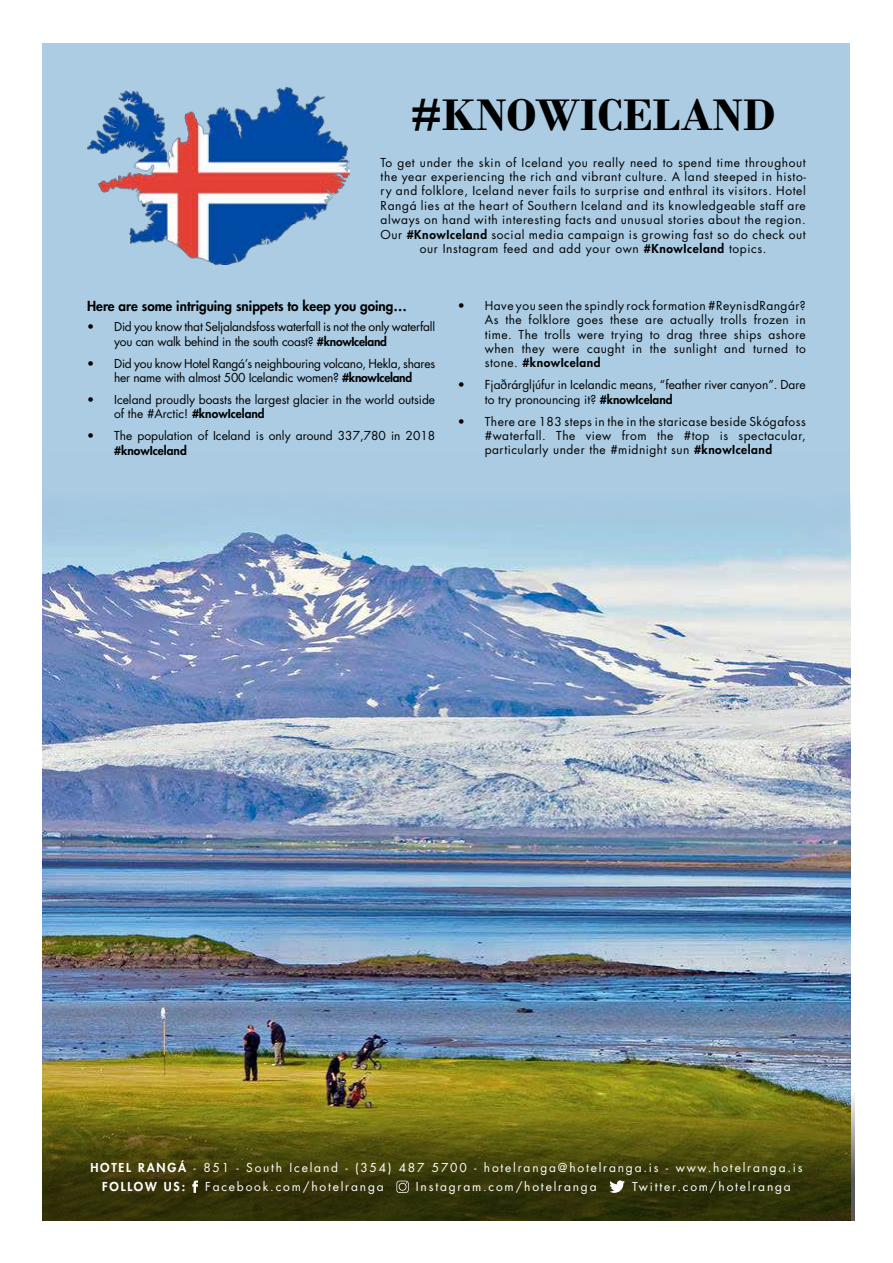
<style>
.page{position:relative;width:893px;height:1263px;background:#fff}
.page>*{position:absolute;margin:0;border:0;box-sizing:border-box;transform-origin:0 0}
.t1{font:700 46.5px "Bodoni";color:#000}
.t2{font:800 13.5px "Futura Std";color:#000}
.t3{font:12px/14.4px "Futura Std";letter-spacing:.04em;color:#000;text-align:justify}
.t4{font:12px/14.4px "Futura Std";color:#000}
.t5{font:12px/14.4px "Futura Std";letter-spacing:-.02em;color:#000}
.t6{font:12px/19.5px "Futura Std";letter-spacing:.15em;color:#fff}
.t7{font:800 12px "Futura Std";color:#000}
.t8{font:800 12px "Futura Std";color:#fff}
.s1{font-weight:800}
</style>
<div class="page">
<div style="left:43px;top:43px;width:807px;height:1177px;background:#abcce3"></div>
<img style="left:43px;top:530px;width:807px;height:446px">
<img style="left:43px;top:976px;width:812px;height:244px">
<svg style="left:192px;top:1180px;width:6px;height:13px"></svg>
<svg style="left:396px;top:1181px;width:13px;height:12px"></svg>
<svg style="left:609px;top:1180px;width:16px;height:13px"></svg>
<img style="left:87px;top:87px;width:263px;height:177px">
<h1 class="t1" style="left:411px;top:87px;width:154px">#KNOWIC</h1>
<h1 class="t1" style="left:623px;top:87px;width:154px">ELAND</h1>
<p class="t3" style="left:381px;top:155px;width:427px;text-align:center">To get under the skin of Iceland you really need to spend time throughout the year experiencing the rich and vibrant culture. A land steeped in histo&shy;ry and folklore, Iceland never fails to surprise and enthral its visitors. Hotel Rangá lies at the heart of Southern Iceland and its knowledgeable staff are always on hand with interesting facts and unusual stories about the region.<br>Our <span class="s1">#KnowIceland</span> social media campaign is growing fast so do check out our Instagram feed and add your own <span class="s1">#KnowIceland</span> topics.</p>
<p class="t2" style="left:87px;top:297px;width:321px">Here are some intriguing snippets to keep you going…</p>
<p class="t5" style="left:114px;top:320px;width:322px;text-indent:-27px">• Did you know that Seljalandsfoss waterfall is not the only waterfall you can walk behind in the south coast? <span class="s1">#knowIceland</span></p>
<p class="t5" style="left:87px;top:356px;width:349px;text-align:center">• Did you know Hotel Rangá’s neighbouring volcano, Hekla, shares her name with almost 500 Icelandic women? <span class="s1">#knowIceland</span></p>
<p class="t4" style="left:114px;top:392px;width:323px;text-indent:-27px">• Iceland proudly boasts the largest glacier in the world outside of the #Arctic! <span class="s1">#knowIceland</span></p>
<p class="t4" style="left:87px;top:429px;width:349px">• The population of Iceland is only around 337,780 in 2018</p>
<p class="t7" style="left:114px;top:443px;width:74px">#knowIceland</p>
<p class="t3" style="left:485px;top:298px;width:323px;text-indent:-27px">• Have you seen the spindly rock formation #ReynisdRangár?<br>As the folklore goes these are actually trolls frozen in time. The trolls were trying to drag three ships ashore when they were caught in the sunlight and turned to stone. <span class="s1">#knowIceland</span></p>
<p class="t4" style="left:485px;top:378px;width:322px;text-indent:-27px">• Fjaðrárgljúfur in Icelandic means, “feather river canyon”. Dare to try pronouncing it? <span class="s1">#knowIceland</span></p>
<p class="t3" style="left:485px;top:414px;width:323px;text-indent:-27px">• There are 183 steps in the in the staricase beside Skógafoss #waterfall. The view from the #top is spectacular, particularly under the #midnight sun <span class="s1">#knowIceland</span></p>
<p class="t6" style="left:102px;top:1158px;width:702px;text-indent:-12px"><span class="s1">Hot el Rangá</span> - 851 - South Iceland - (354) 487 5700 - hotelranga@hotelranga.is - www.hotelranga.is<br><span class="s1">Follo</span></p>
<p class="t8" style="left:145px;top:1179px;width:42px">w us:</p>
<p class="t6" style="left:205px;top:1177px;width:180px">Facebook.com/hotelranga</p>
<p class="t6" style="left:416px;top:1177px;width:182px">Instagram.com/hotelranga</p>
<p class="t6" style="left:632px;top:1177px;width:160px">Twitter.com/hotelranga</p>
</div>
